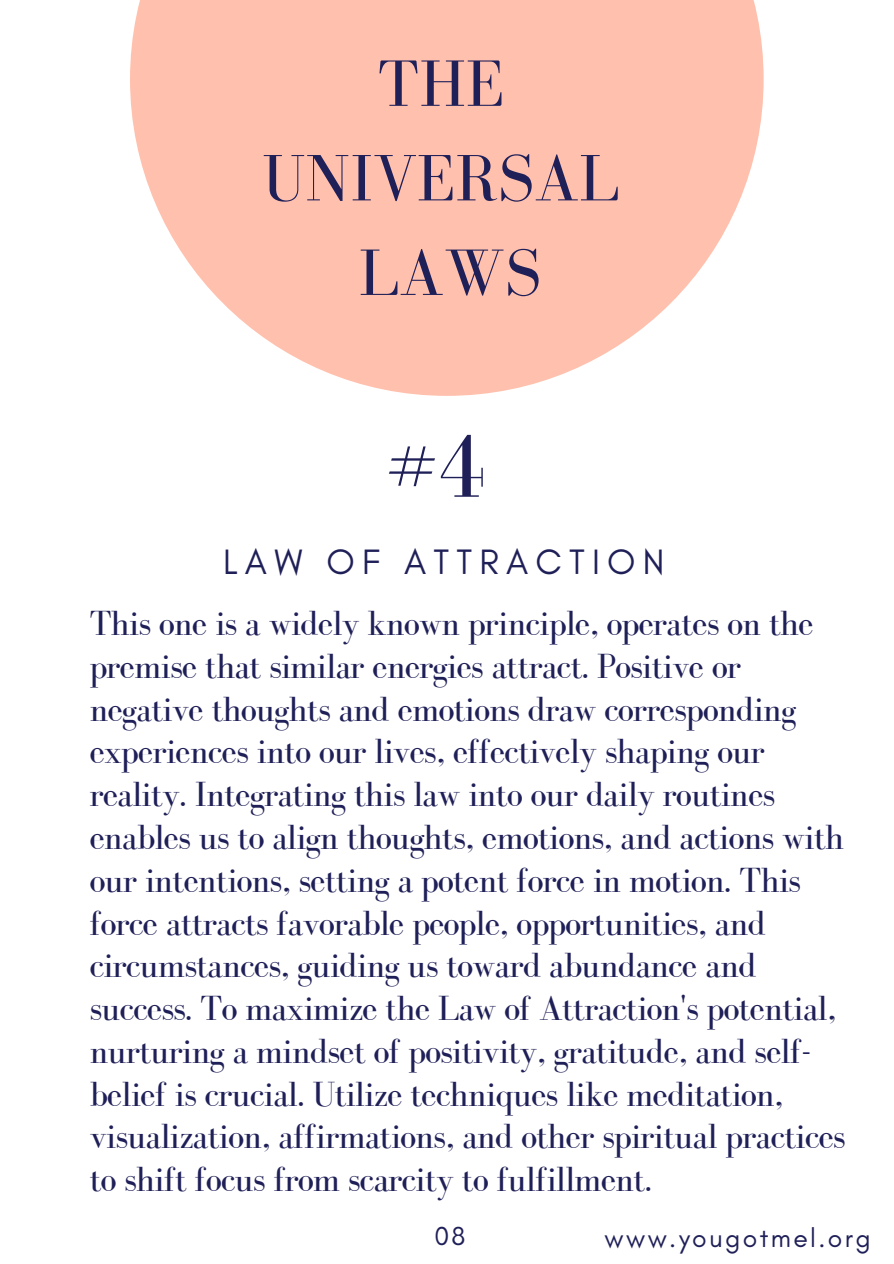
<style>
.page{position:relative;width:894px;height:1264px;background:#fff}
.page>*{position:absolute;margin:0;border:0;box-sizing:border-box;transform-origin:0 0}
.t1{font:89.85px "Bodoni FLF";color:#202059}
.t2{font:67.5px/94.5px "Bodoni FLF";color:#202059;text-align:center}
.t3{font:36px/42.8px "Bodoni FLF";letter-spacing:-.03em;color:#202059}
.t4{font:35.85px "Glacial Indifference";letter-spacing:.2em;color:#202059}
.t5{font:26.4px "Glacial Indifference";letter-spacing:.09em;color:#202059}
</style>
<div class="page">
<svg style="left:130px;top:0;width:633px;height:396px;fill:#ffc1ae"></svg>
<p class="t2" style="left:262px;top:36px;width:358px">THE<br>UNIVERSAL<br>LAWS</p>
<h2 class="t1" style="left:386px;top:418px;width:101px">#4</h2>
<p class="t4" style="left:223px;top:540px;width:442px">LAW OF ATTRACTION</p>
<h1 class="t3" style="left:89px;top:601px;width:757px">This one is a widely known principle, operates on the premise that similar energies attract. Positive or negative thoughts and emotions draw corresponding experiences into our lives, effectively shaping our reality. Integrating this law into our daily routines enables us to align thoughts, emotions, and actions with our intentions, setting a potent force in motion. This force attracts favorable people, opportunities, and circumstances, guiding us toward abundance and success. To maximize the Law of Attraction's potential, nurturing a mindset of positivity, gratitude, and self&shy;belief is crucial. Utilize techniques like meditation, visualization, affirmations, and other spiritual practices to shift focus from scarcity to fulfillment.</h1>
<h3 class="t5" style="left:434px;top:1219px;width:33px">08</h3>
<p class="t5" style="left:604px;top:1221px;width:267px">www.yougotmel.org</p>
</div>
